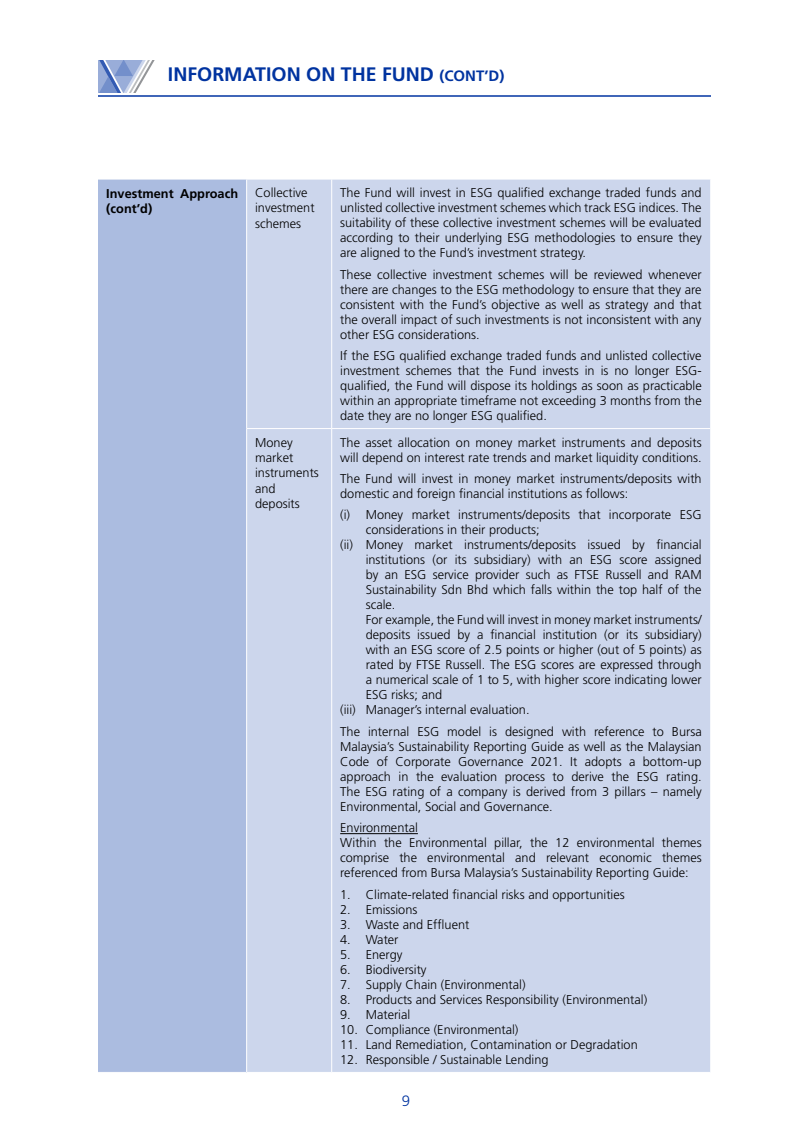
<style>
.page{position:relative;width:808px;height:1136px;background:#fff}
.page>*{position:absolute;margin:0;border:0;box-sizing:border-box;transform-origin:0 0}
.t1{font:700 19.5px "Frutiger";color:#0033a0}
.t2{font:300 15px "Frutiger";color:#0033a0}
.t3{font:300 12.75px/15px "Frutiger";color:#000}
.t4{font:700 12.75px/15.3px "Frutiger";color:#000}
.s1{font-size:15px}
</style>
<div class="page">
<div style="left:98px;top:179px;width:149px;height:893px;background:#abbce0"></div>
<div style="left:247px;top:180px;width:463px;height:891px;background:#ccd6ec"></div>
<hr style="left:331px;top:179px;width:1px;height:249px;background:#fff">
<hr style="left:331px;top:429px;width:1px;height:642px;background:#fff">
<hr style="left:98px;top:179px;width:149px;height:1px;background:#fff">
<hr style="left:246px;top:179px;width:1px;height:249px;background:#fff">
<hr style="left:246px;top:428px;width:86px;height:1px;background:#fff">
<hr style="left:246px;top:429px;width:1px;height:642px;background:#fff">
<hr style="left:332px;top:428px;width:378px;height:1px;background:#fff">
<hr style="left:98px;top:1071px;width:149px;height:1px;background:#fff">
<hr style="left:340px;top:833px;width:78px;height:1px;background:#000">
<svg style="left:98px;top:60px;width:57px;height:33px"></svg>
<hr style="left:98px;top:95px;width:612px;height:2px;background:#4066b8">
<h1 class="t1" style="left:168px;top:63px;width:338px">INFORMATION ON THE FUND <span class="s1">(CONT’D)</span></h1>
<p class="t4" style="left:106px;top:185px;width:133px">Investment Approach (cont’d)</p>
<p class="t3" style="left:255px;top:185px;width:61px">Collective investment schemes</p>
<p class="t3" style="left:340px;top:185px;width:363px;text-align:justify">The Fund will invest in ESG qualified exchange traded funds and unlisted collective investment schemes which track ESG indices. The suitability of these collective investment schemes will be evaluated according to their underlying ESG methodologies to ensure they are aligned to the Fund’s investment strategy.</p>
<p class="t3" style="left:340px;top:267px;width:363px;text-align:justify">These collective investment schemes will be reviewed whenever there are changes to the ESG methodology to ensure that they are consistent with the Fund’s objective as well as strategy and that the overall impact of such investments is not inconsistent with any other ESG considerations.</p>
<p class="t3" style="left:340px;top:348px;width:363px;text-align:justify">If the ESG qualified exchange traded funds and unlisted collective investment schemes that the Fund invests in is no longer ESG&shy;qualified, the Fund will dispose its holdings as soon as practicable within an appropriate timeframe not exceeding 3 months from the date they are no longer ESG qualified.</p>
<p class="t3" style="left:255px;top:434px;width:65px">Money market instruments and deposits</p>
<p class="t3" style="left:340px;top:435px;width:363px">The asset allocation on money market instruments and deposits will depend on interest rate trends and market liquidity conditions.</p>
<p class="t3" style="left:340px;top:471px;width:363px">The Fund will invest in money market instruments/deposits with domestic and foreign financial institutions as follows:</p>
<p class="t3" style="left:340px;top:507px;width:363px">(i) Money market instruments/deposits that incorporate ESG</p>
<p class="t3" style="left:366px;top:522px;width:176px">considerations in their products;</p>
<p class="t3" style="left:340px;top:537px;width:363px">(ii) Money market instruments/deposits issued by financial</p>
<p class="t3" style="left:366px;top:552px;width:337px">institutions (or its subsidiary) with an ESG score assigned</p>
<p class="t3" style="left:366px;top:567px;width:337px">by an ESG service provider such as FTSE Russell and RAM</p>
<p class="t3" style="left:366px;top:582px;width:337px">Sustainability Sdn Bhd which falls within the top half of the</p>
<p class="t3" style="left:366px;top:597px;width:31px">scale.</p>
<p class="t3" style="left:366px;top:612px;width:337px">For example, the Fund will invest in money market instruments/</p>
<p class="t3" style="left:366px;top:627px;width:337px">deposits issued by a financial institution (or its subsidiary)</p>
<p class="t3" style="left:366px;top:642px;width:337px">with an ESG score of 2.5 points or higher (out of 5 points) as</p>
<p class="t3" style="left:366px;top:657px;width:337px">rated by FTSE Russell. The ESG scores are expressed through</p>
<p class="t3" style="left:366px;top:672px;width:337px">a numerical scale of 1 to 5, with higher score indicating lower</p>
<p class="t3" style="left:366px;top:687px;width:78px">ESG risks; and</p>
<p class="t3" style="left:340px;top:702px;width:191px">(iii) Manager’s internal evaluation.</p>
<p class="t3" style="left:340px;top:724px;width:363px;text-align:justify">The internal ESG model is designed with reference to Bursa Malaysia’s Sustainability Reporting Guide as well as the Malaysian Code of Corporate Governance 2021. It adopts a bottom-up approach in the evaluation process to derive the ESG rating.<br>The ESG rating of a company is derived from 3 pillars – namely Environmental, Social and Governance.</p>
<p class="t3" style="left:340px;top:820px;width:363px">Environmental<br>Within the Environmental pillar, the 12 environmental themes comprise the environmental and relevant economic themes referenced from Bursa Malaysia’s Sustainability Reporting Guide:</p>
<p class="t3" style="left:340px;top:886px;width:286px">1. Climate-related financial risks and opportunities</p>
<p class="t3" style="left:340px;top:901px;width:79px">2. Emissions</p>
<p class="t3" style="left:340px;top:916px;width:131px">3. Waste and Effluent</p>
<p class="t3" style="left:340px;top:931px;width:60px">4. Water</p>
<p class="t3" style="left:340px;top:946px;width:64px">5. Energy</p>
<p class="t3" style="left:340px;top:961px;width:88px">6. Biodiversity</p>
<p class="t3" style="left:340px;top:976px;width:187px">7. Supply Chain (Environmental)</p>
<p class="t3" style="left:340px;top:991px;width:308px">8. Products and Services Responsibility (Environmental)</p>
<p class="t3" style="left:340px;top:1006px;width:72px">9. Material</p>
<p class="t3" style="left:340px;top:1021px;width:180px">10. Compliance (Environmental)</p>
<p class="t3" style="left:340px;top:1036px;width:299px">11. Land Remediation, Contamination or Degradation</p>
<p class="t3" style="left:340px;top:1051px;width:210px">12. Responsible / Sustainable Lending</p>
<p class="t2" style="left:402px;top:1092px;width:10px">9</p>
</div>
